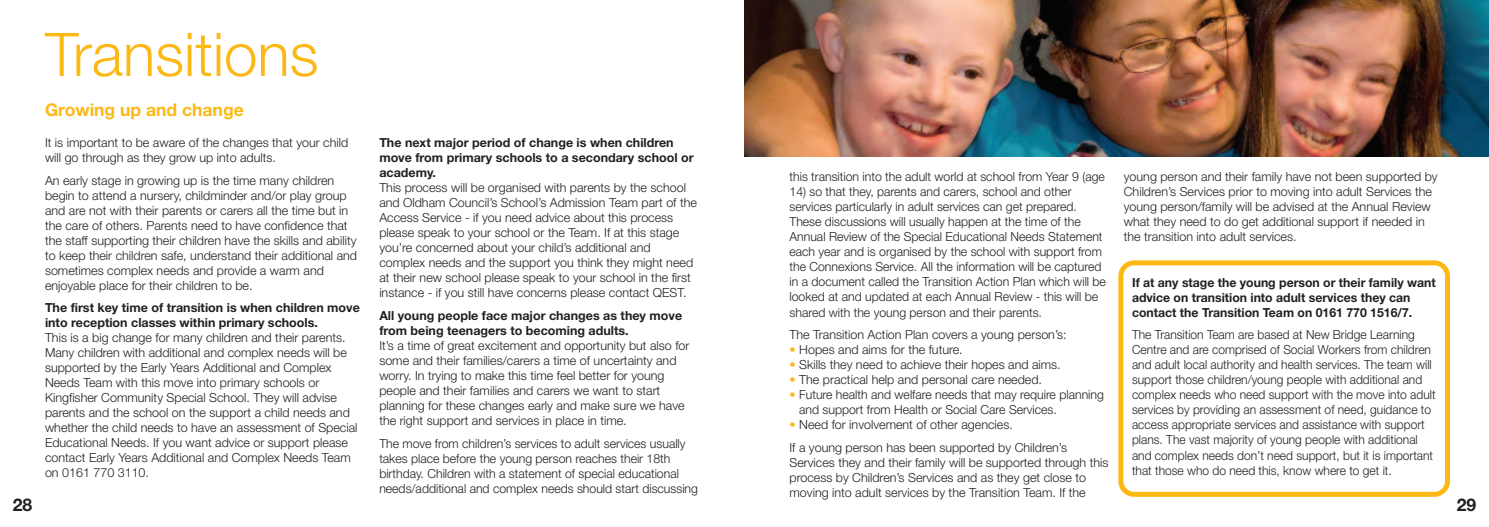
<style>
.page{position:relative;width:1489px;height:527px;background:#fff}
.page>*{position:absolute;margin:0;border:0;box-sizing:border-box;transform-origin:0 0}
.t1{font:300 60px "Helvetica Neue";color:#fcb814}
.t2{font:700 17.5px "Helvetica Neue";color:#fcb814}
.t3{font:700 17.5px "Helvetica Neue";color:#231f20}
.t4{font:300 12.5px/15px "Helvetica Neue";color:#231f20}
.t5{font:300 12.5px/15px "Helvetica Neue";color:#231f20;scale:.96 1}
.t6{font:700 12.5px/15px "Helvetica Neue";color:#231f20}
.s1{color:#fcb814}
</style>
<div class="page">
<img style="left:744px;top:0;width:744px;height:156px">
<svg style="left:1118px;top:260px;width:331px;height:236px"></svg>
<h1 class="t1" style="left:45px;top:18px;width:275px">Transitions</h1>
<h2 class="t2" style="left:45px;top:99px;width:200px">Growing up and change</h2>
<p class="t4" style="left:45px;top:135px;width:305px">It is important to be aware of the changes that your child will go through as they grow up into adults.</p>
<p class="t4" style="left:45px;top:172px;width:313px">An early stage in growing up is the time many children begin to attend a nursery, childminder and/or play group and are not with their parents or carers all the time but in the care of others. Parents need to have confidence that the staff supporting their children have the skills and ability to keep their children safe, understand their additional and sometimes complex needs and provide a warm and enjoyable place for their children to be.</p>
<p class="t6" style="left:45px;top:299px;width:316px">The first key time of transition is when children move into reception classes within primary schools.</p>
<p class="t4" style="left:45px;top:330px;width:314px">This is a big change for many children and their parents.<br>Many children with additional and complex needs will be supported by the Early Years Additional and Complex Needs Team with this move into primary schools or Kingfisher Community Special School. They will advise parents and the school on the support a child needs and whether the child needs to have an assessment of Special Educational Needs. If you want advice or support please contact Early Years Additional and Complex Needs Team on 0161 770 3110.</p>
<p class="t6" style="left:379px;top:135px;width:316px">The next major period of change is when children move from primary schools to a secondary school or academy.</p>
<p class="t4" style="left:379px;top:180px;width:319px">This process will be organised with parents by the school and Oldham Council’s School’s Admission Team part of the Access Service - if you need advice about this process please speak to your school or the Team. If at this stage you’re concerned about your child’s additional and complex needs and the support you think they might need at their new school please speak to your school in the first instance - if you still have concerns please contact QEST.</p>
<p class="t6" style="left:379px;top:307px;width:304px">All young people face major changes as they move from being teenagers to becoming adults.</p>
<p class="t4" style="left:379px;top:337px;width:312px">It’s a time of great excitement and opportunity but also for some and their families/carers a time of uncertainty and worry. In trying to make this time feel better for young people and their families and carers we want to start planning for these changes early and make sure we have the right support and services in place in time.</p>
<p class="t4" style="left:379px;top:435px;width:320px">The move from children’s services to adult services usually takes place before the young person reaches their 18th birthday. Children with a statement of special educational needs/additional and complex needs should start discussing</p>
<p class="t4" style="left:789px;top:169px;width:317px">this transition into the adult world at school from Year 9 (age</p>
<p class="t4" style="left:789px;top:184px;width:318px">14) so that they, parents and carers, school and other services particularly in adult services can get prepared.<br>These discussions will usually happen at the time of the Annual Review of the Special Educational Needs Statement each year and is organised by the school with support from the Connexions Service. All the information will be captured in a document called the Transition Action Plan which will be looked at and updated at each Annual Review - this will be shared with the young person and their parents.</p>
<p class="t4" style="left:789px;top:326px;width:278px">The Transition Action Plan covers a young person’s:</p>
<p class="t4" style="left:789px;top:341px;width:175px"><span class="s1">•</span> Hopes and aims for the future.</p>
<p class="t4" style="left:789px;top:356px;width:273px"><span class="s1">•</span> Skills they need to achieve their hopes and aims.</p>
<p class="t4" style="left:789px;top:371px;width:254px"><span class="s1">•</span> The practical help and personal care needed.</p>
<p class="t4" style="left:799px;top:386px;width:306px;text-indent:-10px"><span class="s1">•</span> Future health and welfare needs that may require planning and support from Health or Social Care Services.</p>
<p class="t4" style="left:789px;top:413px;width:279px;line-height:22.5px"><span class="s1">•</span> Need for involvement of other agencies.<br>If a young person has been supported by Children’s</p>
<p class="t4" style="left:789px;top:454px;width:320px">Services they and their family will be supported through this process by Children’s Services and as they get close to moving into adult services by the Transition Team. If the</p>
<p class="t4" style="left:1123px;top:169px;width:315px">young person and their family have not been supported by Children’s Services prior to moving into adult Services the young person/family will be advised at the Annual Review what they need to do get additional support if needed in the transition into adult services.</p>
<p class="t6" style="left:1131px;top:274px;width:305px">If at any stage the young person or their family want advice on transition into adult services they can contact the Transition Team on 0161 770 1516/7.</p>
<p class="t5" style="left:1131px;top:327px;width:318px">The Transition Team are based at New Bridge Learning Centre and are comprised of Social Workers from children and adult local authority and health services. The team will support those children/young people with additional and complex needs who need support with the move into adult services by providing an assessment of need, guidance to access appropriate services and assistance with support plans. The vast majority of young people with additional and complex needs don’t need support, but it is important that those who do need this, know where to get it.</p>
<h2 class="t3" style="left:13px;top:493px;width:21px">28</h2>
<h2 class="t3" style="left:1456px;top:493px;width:21px">29</h2>
</div>
